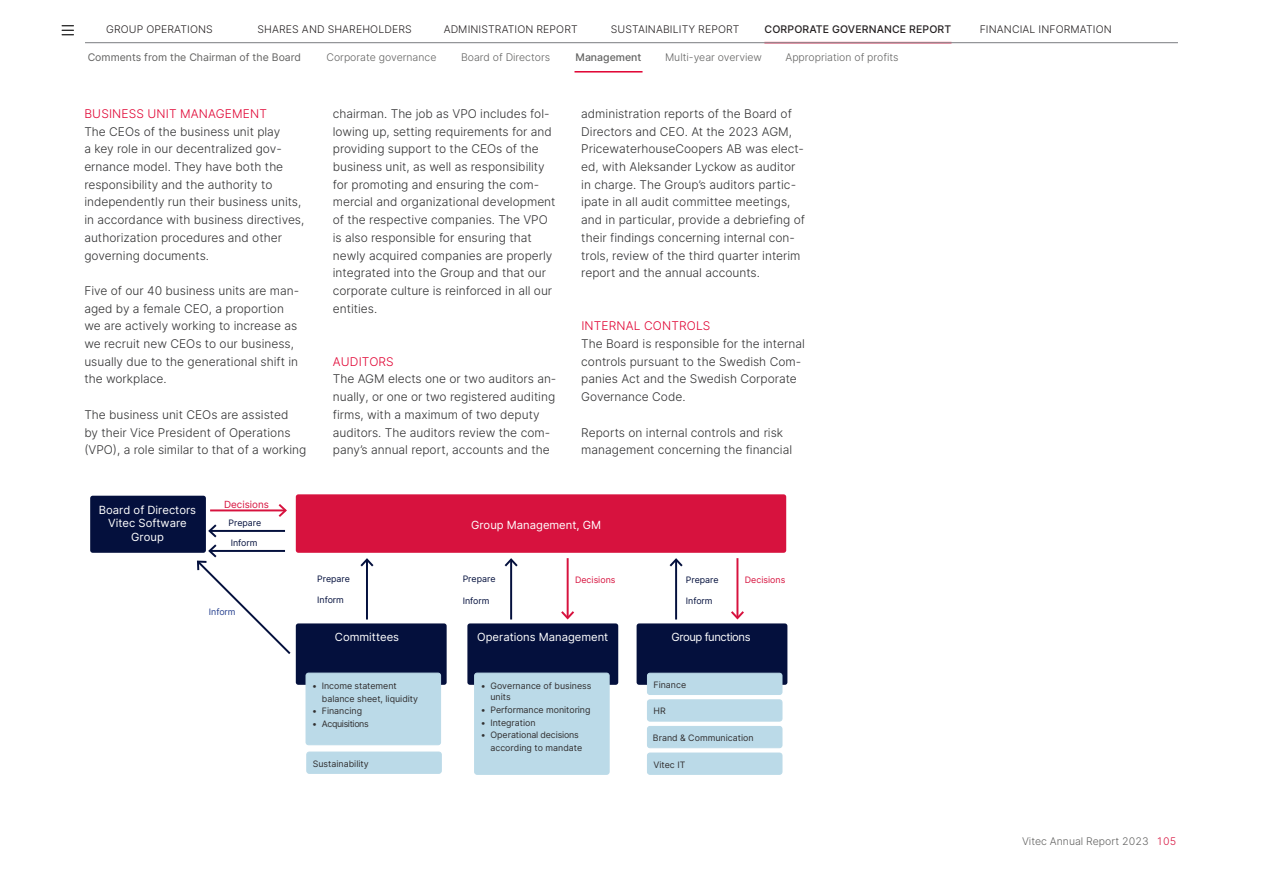
<style>
.page{position:relative;width:1263px;height:893px;background:#fff}
.page>*{position:absolute;margin:0;border:0;box-sizing:border-box;transform-origin:0 0}
.Bread{font:300 12px/17.7px "Inter";color:#313132}
.t1{font:300 12px "Inter";letter-spacing:.01em;color:#e00031}
.t2{font:11.25px/13.5px "Inter";color:#fff;text-align:center}
.t3{font:11.25px "Inter";letter-spacing:-.04em;color:#fff}
.t4{font:300 10.5px "Inter";color:#626261}
.t5{font:300 10.5px "Inter";letter-spacing:.01em;color:#231f20}
.t6{font:10.5px "Inter";color:#626261}
.t7{font:500 10.5px "Inter";letter-spacing:.01em;color:#231f20}
.t8{font:500 10.5px "Inter";color:#626261}
.t9{font:9.9px "Inter";color:#d7123e}
.t10{font:8.85px/12.6px "Inter";color:#312f30}
.t11{font:8.85px "Inter";color:#04103d}
.t12{font:8.85px "Inter";color:#d7123e}
.t13{font:8.85px "Inter";color:#253f8e}
.s1{color:#d7123e}
</style>
<div class="page">
<svg style="left:62px;top:25px;width:12px;height:10px"></svg>
<hr style="left:574px;top:71px;width:68px;height:2px;background:#e00031">
<hr style="left:85px;top:42px;width:1093px;height:1px;background:#939598">
<div style="left:296px;top:494px;width:490px;height:59px;background:#d7123e;border-radius:3px"></div>
<div style="left:296px;top:623px;width:151px;height:62px;background:#04103d;border-radius:3px"></div>
<hr style="left:366px;top:560px;width:2px;height:59px;background:#04103d">
<svg style="left:360px;top:558px;width:14px;height:9px"></svg>
<hr style="left:675px;top:560px;width:2px;height:59px;background:#04103d">
<svg style="left:669px;top:558px;width:14px;height:11px"></svg>
<hr style="left:736px;top:558px;width:2px;height:60px;background:#d7123e">
<svg style="left:731px;top:609px;width:13px;height:11px"></svg>
<div style="left:467px;top:623px;width:151px;height:62px;background:#04103d;border-radius:3px"></div>
<div style="left:475px;top:673px;width:134px;height:101px;background:#bbdae8;border-radius:3px"></div>
<div style="left:474px;top:673px;width:136px;height:102px;border:1px solid #bbdae8;border-radius:3px"></div>
<div style="left:637px;top:623px;width:150px;height:62px;background:#04103d;border-radius:3px"></div>
<div style="left:647px;top:673px;width:135px;height:21px;background:#bbdae8;border-radius:3px"></div>
<div style="left:647px;top:673px;width:135px;height:22px;border:1px solid #bbdae8;border-radius:3px"></div>
<div style="left:647px;top:700px;width:135px;height:21px;background:#bbdae8;border-radius:3px"></div>
<div style="left:647px;top:699px;width:135px;height:23px;border:1px solid #bbdae8;border-radius:3px"></div>
<div style="left:647px;top:726px;width:135px;height:22px;background:#bbdae8;border-radius:3px"></div>
<div style="left:647px;top:726px;width:135px;height:22px;border:1px solid #bbdae8;border-radius:3px"></div>
<div style="left:647px;top:753px;width:135px;height:21px;background:#bbdae8;border-radius:3px"></div>
<div style="left:647px;top:752px;width:135px;height:23px;border:1px solid #bbdae8;border-radius:3px"></div>
<div style="left:306px;top:673px;width:135px;height:72px;background:#bbdae8;border-radius:3px"></div>
<div style="left:305px;top:673px;width:136px;height:72px;border:1px solid #bbdae8;border-radius:3px"></div>
<div style="left:90px;top:496px;width:116px;height:57px;background:#04103d;border-radius:3px"></div>
<hr style="left:567px;top:558px;width:2px;height:60px;background:#d7123e">
<svg style="left:561px;top:609px;width:13px;height:11px"></svg>
<hr style="left:510px;top:560px;width:2px;height:59px;background:#04103d">
<svg style="left:504px;top:558px;width:14px;height:11px"></svg>
<svg style="left:195px;top:502px;width:96px;height:152px"></svg>
<div style="left:307px;top:752px;width:134px;height:21px;background:#bbdae8;border-radius:3px"></div>
<div style="left:306px;top:751px;width:136px;height:23px;border:1px solid #bbdae8;border-radius:3px"></div>
<p class="t5" style="left:106px;top:21px;width:108px">GROUP OPERATIONS</p>
<p class="t5" style="left:258px;top:21px;width:156px">SHARES AND SHAREHOLDERS</p>
<p class="t5" style="left:444px;top:21px;width:136px">ADMINISTRATION REPORT</p>
<p class="t5" style="left:611px;top:21px;width:130px">SUSTAINABILITY REPORT</p>
<p class="t7" style="left:765px;top:21px;width:188px">CORPORATE GOVERNANCE REPORT</p>
<p class="t5" style="left:980px;top:21px;width:134px">FINANCIAL INFORMATION</p>
<p class="t6" style="left:88px;top:50px;width:215px">Comments from the Chairman of the Board</p>
<p class="t4" style="left:326px;top:50px;width:112px">Corporate governance</p>
<p class="t4" style="left:461px;top:50px;width:91px">Board of Directors</p>
<p class="t8" style="left:576px;top:50px;width:67px">Management</p>
<p class="t4" style="left:665px;top:50px;width:99px">Multi-year overview</p>
<p class="t4" style="left:785px;top:50px;width:115px">Appropriation of profits</p>
<h3 class="t1" style="left:84px;top:105px;width:184px">BUSINESS UNIT MANAGEMENT</h3>
<p class="Bread" style="left:84px;top:122px;width:221px">The CEOs of the business unit play<br>a key role in our decentralized gov&shy;ernance model. They have both the responsibility and the authority to independently run their business units, in accordance with business directives, authorization procedures and other governing documents.</p>
<p class="Bread" style="left:84px;top:282px;width:216px">Five of our 40 business units are man&shy;aged by a female CEO, a proportion we are actively working to increase as we recruit new CEOs to our business, usually due to the generational shift in the workplace.</p>
<p class="Bread" style="left:84px;top:405px;width:224px">The business unit CEOs are assisted<br>by their Vice President of Operations (VPO), a role similar to that of a working</p>
<p class="Bread" style="left:333px;top:105px;width:224px">chairman. The job as VPO includes fol&shy;lowing up, setting requirements for and providing support to the CEOs of the business unit, as well as responsibility for promoting and ensuring the com&shy;mercial and organizational development of the respective companies. The VPO is also responsible for ensuring that newly acquired companies are properly integrated into the Group and that our corporate culture is reinforced in all our entities.</p>
<h3 class="t1" style="left:333px;top:353px;width:62px">AUDITORS</h3>
<p class="Bread" style="left:333px;top:370px;width:225px">The AGM elects one or two auditors an&shy;nually, or one or two registered auditing firms, with a maximum of two deputy auditors. The auditors review the com&shy;pany’s annual report, accounts and the</p>
<p class="Bread" style="left:581px;top:105px;width:225px">administration reports of the Board of Directors and CEO. At the 2023 AGM, PricewaterhouseCoopers AB was elect&shy;ed, with Aleksander Lyckow as auditor in charge. The Group’s auditors partic&shy;ipate in all audit committee meetings, and in particular, provide a debriefing of their findings concerning internal con&shy;trols, review of the third quarter interim report and the annual accounts.</p>
<h3 class="t1" style="left:581px;top:317px;width:131px">INTERNAL CONTROLS</h3>
<p class="Bread" style="left:581px;top:335px;width:225px">The Board is responsible for the internal controls pursuant to the Swedish Com&shy;panies Act and the Swedish Corporate Governance Code.</p>
<p class="Bread" style="left:581px;top:423px;width:212px">Reports on internal controls and risk management concerning the financial</p>
<p class="t2" style="left:99px;top:502px;width:99px">Board of Directors<br>Vitec Software<br>Group</p>
<p class="t9" style="left:224px;top:497px;width:46px">Decisions</p>
<p class="t11" style="left:228px;top:516px;width:34px">Prepare</p>
<p class="t11" style="left:231px;top:537px;width:28px">Inform</p>
<p class="t13" style="left:209px;top:605px;width:28px">Inform</p>
<p class="t11" style="left:317px;top:572px;width:34px">Prepare</p>
<p class="t11" style="left:317px;top:594px;width:28px">Inform</p>
<p class="t2" style="left:471px;top:518px;width:131px">Group Management, GM</p>
<p class="t11" style="left:463px;top:573px;width:34px">Prepare</p>
<p class="t12" style="left:575px;top:573px;width:42px">Decisions</p>
<p class="t11" style="left:463px;top:594px;width:28px">Inform</p>
<p class="t11" style="left:686px;top:573px;width:34px">Prepare</p>
<p class="t11" style="left:686px;top:594px;width:28px">Inform</p>
<p class="t12" style="left:745px;top:573px;width:42px">Decisions</p>
<p class="t2" style="left:335px;top:630px;width:66px">Committees</p>
<p class="t10" style="left:322px;top:679px;width:98px">Income statement balance sheet, liquidity<br>Financing<br>Acquisitions</p>
<p class="t10" style="left:312px;top:679px;width:6px">•</p>
<p class="t10" style="left:312px;top:705px;width:6px">• •</p>
<p class="t10" style="left:313px;top:757px;width:57px">Sustainability</p>
<p class="t2" style="left:477px;top:630px;width:133px">Operations Management</p>
<p class="t10" style="left:490px;top:680px;width:103px;line-height:10.6px">Governance of business units</p>
<p class="t10" style="left:490px;top:703px;width:102px">Performance monitoring<br>Integration<br>Operational decisions according to mandate</p>
<p class="t10" style="left:481px;top:679px;width:6px">•</p>
<p class="t10" style="left:481px;top:703px;width:6px;text-align:justify">• • •</p>
<p class="t3" style="left:671px;top:629px;width:80px">Group functions</p>
<p class="t10" style="left:653px;top:678px;width:34px">Finance</p>
<p class="t10" style="left:653px;top:705px;width:14px">HR</p>
<p class="t10" style="left:653px;top:731px;width:102px">Brand &amp; Communication</p>
<p class="t10" style="left:653px;top:758px;width:33px">Vitec IT</p>
<p class="t4" style="left:1022px;top:833px;width:156px">Vitec Annual Report 2023 <span class="s1">105</span></p>
</div>
